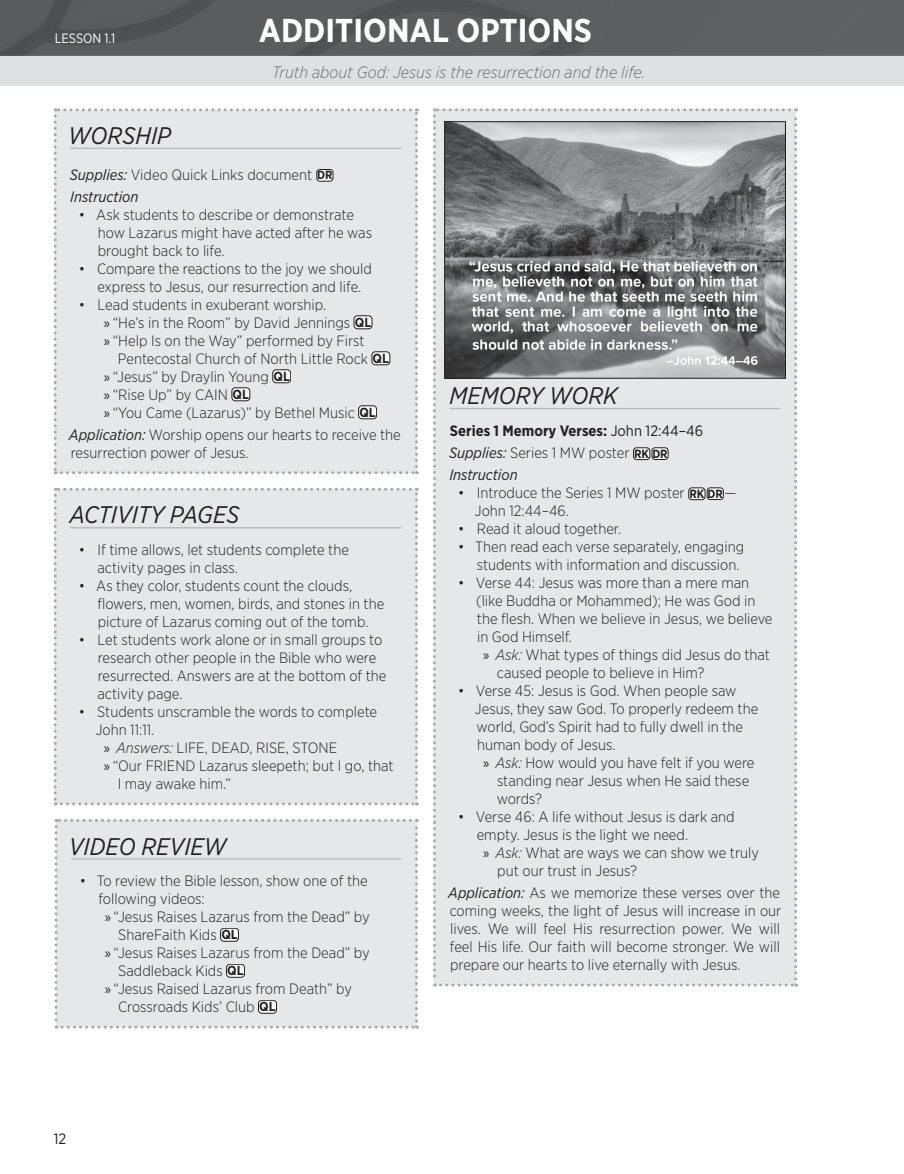
<style>
.page{position:relative;width:904px;height:1174px;background:#fff}
.page>*{position:absolute;margin:0;border:0;box-sizing:border-box;transform-origin:0 0}
.t1{font:700 33px "Gotham Narrow";color:#fff}
.t2{font:italic 24px "Gotham Narrow";color:#231f20}
.t3{font:italic 300 16.5px "Gotham Narrow";color:#6c6d70}
.t4{font:300 15px/18px "Gotham Narrow";color:#231f20}
.t5{font:700 15px/22px "Gotham Narrow";color:#231f20}
.t6{font:15px "Gotham Narrow";color:#231f20}
.t7{font:13.5px "Gotham Narrow";color:#fff}
.s1{font-weight:400;font-style:italic}
.s2{font-weight:700;font-size:11.85px}
.s3{font-family:"Myriad Pro";font-weight:400}
.s4{font-weight:700;font-size:13.2px}
.s5{font-style:italic}
.s6{font-weight:400}
.s7{font-weight:300}
.s8{font-size:12px}
.s9{font-size:11.85px}
.s10{font-weight:700;font-size:12px}
</style>
<div class="page">
<div style="left:55px;top:819px;width:363px;height:210px;background:#e6e7e9"></div>
<div style="left:433px;top:108px;width:364px;height:878px;background:#e6e7e9"></div>
<div style="left:54px;top:108px;width:364px;height:366px;background:#e6e7e9"></div>
<img style="left:446px;top:123px;width:338px;height:253px">
<div style="left:444px;top:121px;width:342px;height:257px;border:1px solid #231f20"></div>
<svg style="left:54px;top:488px;width:364px;height:317px;background:#e4e5e7"></svg>
<div style="left:0;top:56px;width:904px;height:30px;background:#dfe0e1"></div>
<img style="left:0;top:0;width:904px;height:56px">
<p class="t7" style="left:55px;top:30px;width:16px">LESSON</p>
<p class="t7" style="left:104px;top:30px;width:12px">1.1</p>
<h1 class="t1" style="left:259px;top:9px;width:335px">ADDITIONAL OPTIONS</h1>
<p class="t3" style="left:272px;top:62px;width:374px">Truth about God: Jesus is the resurrection and the life.</p>
<h2 class="t2" style="left:68px;top:121px;width:104px">WORSHIP</h2>
<p class="t4" style="left:70px;top:163px;width:264px;line-height:22px"><span class="s1">Supplies:</span> Video Quick Links document <span class="s2">DR<br></span><span class="s1">Instruction</span></p>
<p class="t4" style="left:98px;top:205px;width:276px;text-indent:-19px">• Ask students to describe or demonstrate how Lazarus might have acted after he was brought back to life.</p>
<p class="t4" style="left:79px;top:259px;width:295px;text-align:center">• Compare the reactions to the joy we should express to Jesus, our resurrection and life.</p>
<p class="t4" style="left:79px;top:295px;width:249px">• Lead students in exuberant worship.</p>
<p class="t4" style="left:104px;top:313px;width:269px"><span class="s3">»</span> “He’s in the Room” by David Jennings <span class="s4">QL</span></p>
<p class="t4" style="left:104px;top:331px;width:262px"><span class="s3">»</span> “Help Is on the Way” performed by First</p>
<p class="t4" style="left:118px;top:349px;width:273px">Pentecostal Church of North Little Rock <span class="s4">QL</span></p>
<p class="t4" style="left:104px;top:367px;width:187px"><span class="s3">»</span> “Jesus” by Draylin Young <span class="s4">QL</span></p>
<p class="t4" style="left:104px;top:385px;width:147px"><span class="s3">»</span> “Rise Up” by CAIN <span class="s4">QL</span></p>
<p class="t4" style="left:104px;top:403px;width:273px"><span class="s3">»</span> “You Came (Lazarus)” by Bethel Music <span class="s4">QL</span></p>
<p class="t4" style="left:69px;top:425px;width:333px"><span class="s1">Application:</span> Worship opens our hearts to receive the resurrection power of Jesus.</p>
<h2 class="t2" style="left:69px;top:500px;width:171px">ACTIVITY PAGES</h2>
<p class="t4" style="left:98px;top:540px;width:253px;text-indent:-19px">• If time allows, let students complete the activity pages in class.</p>
<p class="t4" style="left:97px;top:576px;width:288px;text-indent:-19px">• As they color, students count the clouds, flowers, men, women, birds, and stones in the picture of Lazarus coming out of the tomb.</p>
<p class="t4" style="left:98px;top:630px;width:290px;text-indent:-19px">• Let students work alone or in small groups to research other people in the Bible who were resurrected. Answers are at the bottom of the activity page.</p>
<p class="t4" style="left:79px;top:702px;width:300px">• Students unscramble the words to complete</p>
<p class="t4" style="left:96px;top:720px;width:60px">John 11:11.</p>
<p class="t4" style="left:104px;top:738px;width:235px"><span class="s3">»</span> <span class="s5">Answers:</span> LIFE, DEAD, RISE, STONE</p>
<p class="t4" style="left:104px;top:756px;width:291px"><span class="s3">»</span> “Our FRIEND Lazarus sleepeth; but I go, that</p>
<p class="t4" style="left:118px;top:774px;width:115px">I may awake him.”</p>
<h2 class="t2" style="left:69px;top:831px;width:159px">VIDEO REVIEW</h2>
<p class="t4" style="left:80px;top:871px;width:290px">• To review the Bible lesson, show one of the</p>
<p class="t4" style="left:98px;top:889px;width:108px">following videos:</p>
<p class="t4" style="left:105px;top:907px;width:266px"><span class="s3">»</span> “Jesus Raises Lazarus from the Dead” by</p>
<p class="t4" style="left:118px;top:925px;width:121px">ShareFaith Kids <span class="s4">QL</span></p>
<p class="t4" style="left:105px;top:943px;width:266px"><span class="s3">»</span> “Jesus Raises Lazarus from the Dead” by</p>
<p class="t4" style="left:118px;top:961px;width:127px">Saddleback Kids <span class="s4">QL</span></p>
<p class="t4" style="left:105px;top:979px;width:249px"><span class="s3">»</span> “Jesus Raised Lazarus from Death” by</p>
<p class="t4" style="left:118px;top:997px;width:159px">Crossroads Kids’ Club <span class="s4">QL</span></p>
<h2 class="t2" style="left:449px;top:381px;width:170px">MEMORY WORK</h2>
<p class="t5" style="left:449px;top:419px;width:256px">Series 1 Memory Verses: <span class="s6">JOHN 12:44–46<br></span><span class="s1">Supplies:</span> <span class="s7">Series 1 MW poster</span> <span class="s8">RK</span> <span class="s9">DR<br></span><span class="s1">Instruction</span></p>
<p class="t4" style="left:475px;top:483px;width:263px;text-indent:-17px">• Introduce the Series 1 MW poster <span class="s10">RK</span> <span class="s2">DR</span>—<br>John 12:44–46.</p>
<p class="t4" style="left:458px;top:519px;width:165px">• Read it aloud together.</p>
<p class="t4" style="left:477px;top:537px;width:269px;text-indent:-19px">• Then read each verse separately, engaging students with information and discussion.</p>
<p class="t4" style="left:458px;top:573px;width:293px">• Verse 44: Jesus was more than a mere man</p>
<p class="t4" style="left:476px;top:591px;width:281px">(like Buddha or Mohammed); He was God in</p>
<p class="t4" style="left:477px;top:609px;width:297px">the flesh. When we believe in Jesus, we believe</p>
<p class="t4" style="left:477px;top:627px;width:96px">in God Himself.</p>
<p class="t4" style="left:483px;top:645px;width:288px"><span class="s3">»</span> <span class="s5">Ask:</span> What types of things did Jesus do that</p>
<p class="t4" style="left:497px;top:663px;width:209px">caused people to believe in Him?</p>
<p class="t4" style="left:458px;top:681px;width:280px">• Verse 45: Jesus is God. When people saw</p>
<p class="t4" style="left:475px;top:699px;width:285px">Jesus, they saw God. To properly redeem the</p>
<p class="t4" style="left:477px;top:717px;width:268px">world, God’s Spirit had to fully dwell in the</p>
<p class="t4" style="left:477px;top:735px;width:140px">human body of Jesus.</p>
<p class="t4" style="left:483px;top:753px;width:273px"><span class="s3">»</span> <span class="s5">Ask:</span> How would you have felt if you were</p>
<p class="t4" style="left:497px;top:771px;width:254px">standing near Jesus when He said these</p>
<p class="t4" style="left:497px;top:789px;width:47px">words?</p>
<p class="t4" style="left:458px;top:807px;width:278px">• Verse 46: A life without Jesus is dark and</p>
<p class="t4" style="left:477px;top:825px;width:213px">empty. Jesus is the light we need.</p>
<p class="t4" style="left:483px;top:843px;width:277px"><span class="s3">»</span> <span class="s5">Ask:</span> What are ways we can show we truly</p>
<p class="t4" style="left:497px;top:861px;width:141px">put our trust in Jesus?</p>
<p class="t4" style="left:448px;top:883px;width:335px;text-align:justify"><span class="s1">Application:</span> As we memorize these verses over the coming weeks, the light of Jesus will increase in our lives. We will feel His resurrection power. We will feel His life. Our faith will become stronger. We will prepare our hearts to live eternally with Jesus.</p>
<p class="t6" style="left:54px;top:1130px;width:14px">12</p>
</div>
